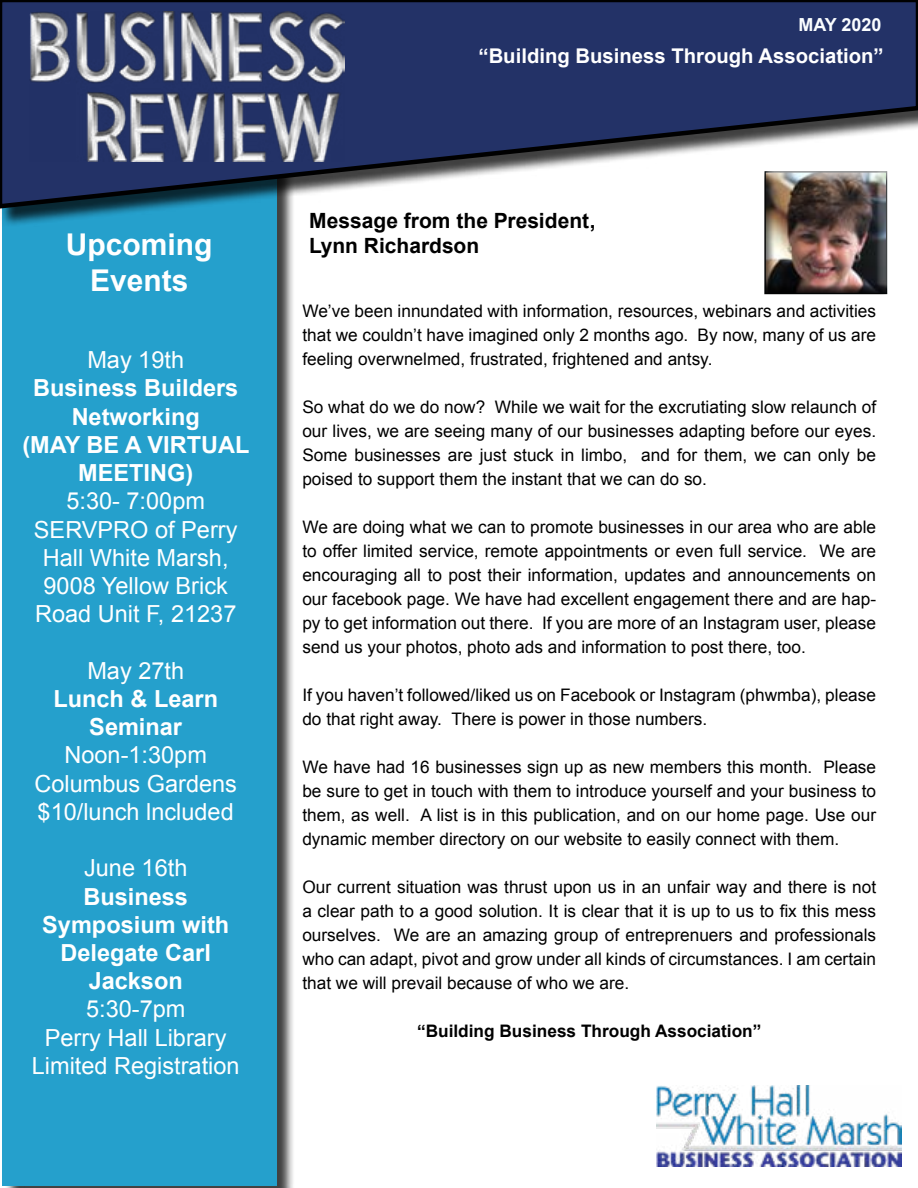
<style>
.page{position:relative;width:918px;height:1188px;background:#fff}
.page>*{position:absolute;margin:0;border:0;box-sizing:border-box;transform-origin:0 0}
.t1{font:700 30px/36px "Arial";color:#fff;text-align:center}
.t2{font:23.55px/28.2px "Arial";color:#fff;text-align:center}
.t3{font:700 23.55px/28.2px "Arial";color:#fff;text-align:center}
.t4{font:700 21px/25.2px "Arial";color:#000}
.t5{font:700 20.25px "Arial";color:#fff}
.t6{font:700 18px "Arial";color:#fafdff}
.t7{font:17.25px/24px "Arial";color:#000;text-align:justify}
.t8{font:700 17.25px "Arial";color:#000}
</style>
<div class="page">
<div style="left:5px;top:164px;width:291px;height:1024px;background:#000;opacity:.75"></div>
<div style="left:2px;top:161px;width:274px;height:1025px;background:#25a0cc"></div>
<div style="left:0;top:0;width:918px;height:227px;background:#000;opacity:.75"></div>
<svg style="left:0;top:0;width:918px;height:211px"></svg>
<img style="left:657px;top:1085px;width:244px;height:81px">
<img style="left:30px;top:12px;width:314px;height:149px">
<div style="left:756px;top:161px;width:143px;height:135px;background:#fff"></div>
<div style="left:753px;top:164px;width:141px;height:132px;background:#000;opacity:.75"></div>
<p class="t6" style="left:798px;top:13px;width:85px">MAY 2020</p>
<p class="t5" style="left:479px;top:43px;width:407px">“Building Business Through Association”</p>
<h1 class="t1" style="left:66px;top:227px;width:148px">Upcoming<br>Events</h1>
<h2 class="t2" style="left:87px;top:346px;width:98px">May 19th</h2>
<h2 class="t3" style="left:22px;top:375px;width:229px">Business Builders<br>Networking<br>(MAY BE A VIRTUAL<br>MEETING)</h2>
<h2 class="t2" style="left:34px;top:487px;width:205px">5:30- 7:00pm<br>SERVPRO of Perry<br>Hall White Marsh,<br>9008 Yellow Brick<br>Road Unit F, 21237</h2>
<h2 class="t2" style="left:87px;top:657px;width:98px">May 27th</h2>
<h2 class="t3" style="left:53px;top:685px;width:166px">Lunch &amp; Learn<br>Seminar</h2>
<h2 class="t2" style="left:34px;top:741px;width:204px">Noon-1:30pm<br>Columbus Gardens $10/lunch lncluded</h2>
<h2 class="t2" style="left:84px;top:854px;width:105px">June 16th</h2>
<h2 class="t3" style="left:42px;top:883px;width:188px">Business<br>Symposium with<br>Delegate Carl<br>Jackson</h2>
<h2 class="t2" style="left:32px;top:995px;width:209px">5:30-7pm<br>Perry Hall Library<br>Limited Registration</h2>
<p class="t4" style="left:309px;top:209px;width:288px">Message from the President,<br>Lynn Richardson</p>
<p class="t7" style="left:302px;top:299px;width:575px">We’ve been innundated with information, resources, webinars and activities that we couldn’t have imagined only 2 months ago. By now, many of us are feeling overwnelmed, frustrated, frightened and antsy.</p>
<p class="t7" style="left:302px;top:395px;width:575px">So what do we do now? While we wait for the excrutiating slow relaunch of our lives, we are seeing many of our businesses adapting before our eyes.<br>Some businesses are just stuck in limbo, and for them, we can only be poised to support them the instant that we can do so.</p>
<p class="t7" style="left:302px;top:515px;width:575px">We are doing what we can to promote businesses in our area who are able to offer limited service, remote appointments or even full service. We are encouraging all to post their information, updates and announcements on our facebook page. We have had excellent engagement there and are hap&shy;py to get information out there. If you are more of an Instagram user, please send us your photos, photo ads and information to post there, too.</p>
<p class="t7" style="left:302px;top:683px;width:575px">If you haven’t followed/liked us on Facebook or Instagram (phwmba), please do that right away. There is power in those numbers.</p>
<p class="t7" style="left:302px;top:755px;width:575px">We have had 16 businesses sign up as new members this month. Please be sure to get in touch with them to introduce yourself and your business to them, as well. A list is in this publication, and on our home page. Use our dynamic member directory on our website to easily connect with them.</p>
<p class="t7" style="left:302px;top:875px;width:575px">Our current situation was thrust upon us in an unfair way and there is not a clear path to a good solution. It is clear that it is up to us to fix this mess ourselves. We are an amazing group of entreprenuers and professionals who can adapt, pivot and grow under all kinds of circumstances. I am certain that we will prevail because of who we are.</p>
<p class="t8" style="left:417px;top:1020px;width:346px">“Building Business Through Association”</p>
</div>
